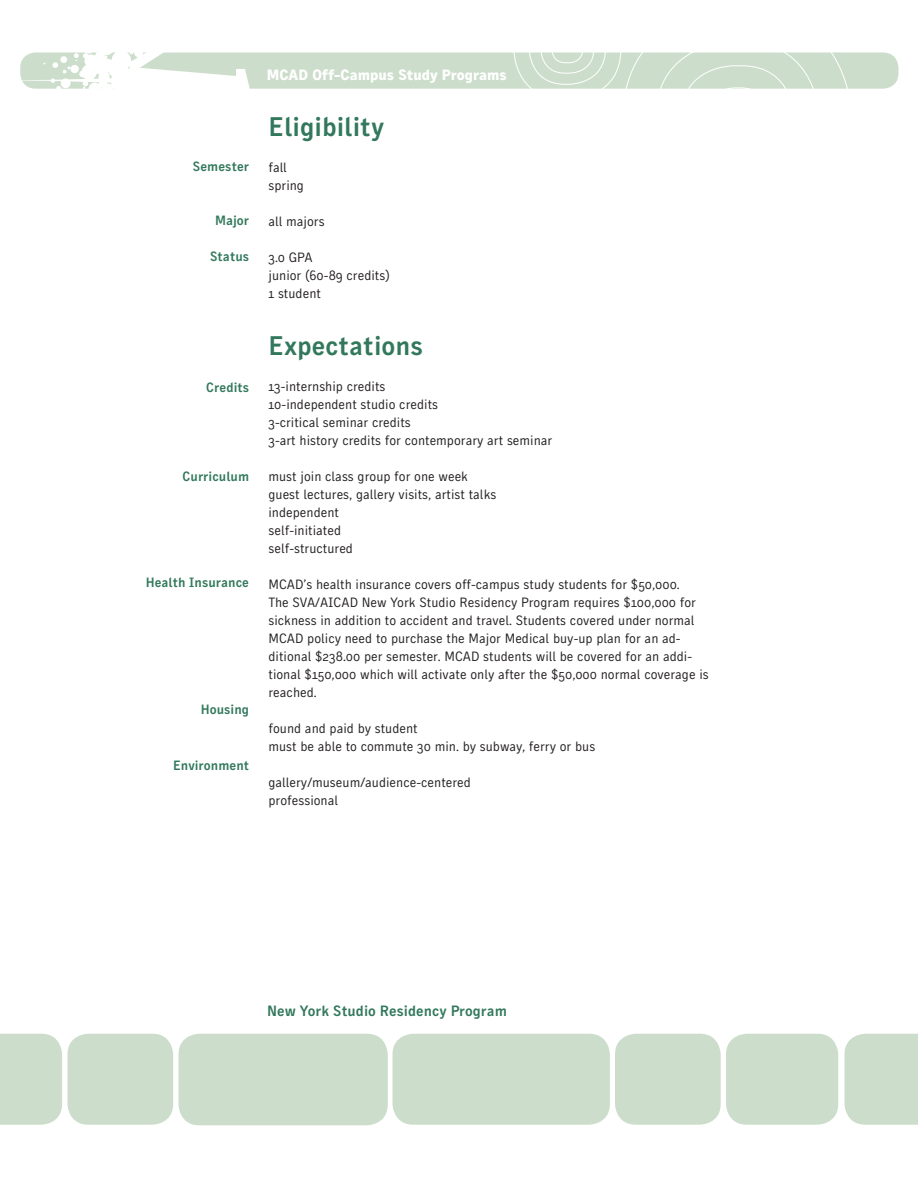
<style>
.page{position:relative;width:918px;height:1188px;background:#fff}
.page>*{position:absolute;margin:0;border:0;box-sizing:border-box;transform-origin:0 0}
.t1{font:700 27px "Spektro Gothic";color:#32785c}
.t2{font:700 15px "Spektro Gothic";color:#32785c}
.t3{font:900 15px "Spektro Gothic";color:#fff}
.t4{font:13.5px/18px "Spektro Gothic Regular OS";color:#231f20}
.t5{font:700 13.5px "Spektro Gothic";color:#32785c}
</style>
<div class="page">
<div style="left:20px;top:52px;width:878px;height:37px;background:#ccdecb;border-radius:15px"></div>
<svg style="left:20px;top:52px;width:230px;height:37px"></svg>
<div style="left:704px;top:88px;width:67px;height:62px;border:1px solid #fff;border-radius:30px"></div>
<svg style="left:514px;top:52px;width:107px;height:37px"></svg>
<div style="left:529px;top:12px;width:77px;height:72px;border:1px solid #fff;border-radius:36px"></div>
<div style="left:541px;top:23px;width:53px;height:50px;border:1px solid #fff;border-radius:24px"></div>
<div style="left:552px;top:34px;width:31px;height:29px;border:1px solid #fff;border-radius:14px"></div>
<div style="left:0;top:1034px;width:62px;height:91px;background:#ccdecb"></div>
<div style="left:67px;top:1034px;width:106px;height:91px;background:#ccdecb;border-radius:21px"></div>
<div style="left:392px;top:1034px;width:218px;height:91px;background:#ccdecb;border-radius:21px"></div>
<div style="left:845px;top:1034px;width:73px;height:91px;background:#ccdecb"></div>
<div style="left:726px;top:1034px;width:112px;height:91px;background:#ccdecb;border-radius:21px"></div>
<div style="left:179px;top:1034px;width:209px;height:91px;background:#ccdecb;border-radius:21px"></div>
<div style="left:615px;top:1034px;width:106px;height:91px;background:#ccdecb;border-radius:21px"></div>
<p class="t5" style="left:193px;top:159px;width:58px">Semester</p>
<p class="t5" style="left:215px;top:212px;width:36px">Major</p>
<p class="t5" style="left:210px;top:249px;width:41px">Status</p>
<p class="t5" style="left:206px;top:379px;width:44px">Credits</p>
<p class="t5" style="left:183px;top:469px;width:68px">Curriculum</p>
<p class="t5" style="left:146px;top:575px;width:105px">Health Insurance</p>
<p class="t5" style="left:201px;top:702px;width:50px">Housing</p>
<p class="t5" style="left:173px;top:757px;width:78px">Environment</p>
<p class="t3" style="left:267px;top:66px;width:242px">MCAD Off-Campus Study Programs</p>
<p class="t1" style="left:268px;top:111px;width:117px">Eligibility</p>
<p class="t4" style="left:268px;top:158px;width:20px">fall</p>
<p class="t4" style="left:268px;top:176px;width:37px">spring</p>
<p class="t4" style="left:268px;top:212px;width:58px">all majors</p>
<p class="t4" style="left:268px;top:248px;width:46px">3.0 GPA</p>
<p class="t4" style="left:268px;top:266px;width:123px">junior (60-89 credits)</p>
<p class="t4" style="left:268px;top:284px;width:54px">1 student</p>
<p class="t1" style="left:268px;top:330px;width:156px">Expectations</p>
<p class="t4" style="left:268px;top:377px;width:119px">13-internship credits</p>
<p class="t4" style="left:268px;top:395px;width:171px">10-independent studio credits</p>
<p class="t4" style="left:268px;top:413px;width:144px">3-critical seminar credits</p>
<p class="t4" style="left:268px;top:431px;width:285px">3-art history credits for contemporary art seminar</p>
<p class="t4" style="left:268px;top:467px;width:201px">must join class group for one week</p>
<p class="t4" style="left:268px;top:485px;width:229px">guest lectures, gallery visits, artist talks</p>
<p class="t4" style="left:268px;top:503px;width:72px">independent</p>
<p class="t4" style="left:268px;top:521px;width:74px">self-initiated</p>
<p class="t4" style="left:268px;top:539px;width:86px">self-structured</p>
<p class="t4" style="left:268px;top:575px;width:442px">MCAD’s health insurance covers off-campus study students for $50,000.<br>The SVA/AICAD New York Studio Residency Program requires $100,000 for sickness in addition to accident and travel. Students covered under normal MCAD policy need to purchase the Major Medical buy-up plan for an ad&shy;ditional $238.00 per semester. MCAD students will be covered for an addi&shy;tional $150,000 which will activate only after the $50,000 normal coverage is reached.</p>
<p class="t4" style="left:268px;top:719px;width:151px">found and paid by student</p>
<p class="t4" style="left:268px;top:737px;width:328px">must be able to commute 30 min. by subway, ferry or bus</p>
<p class="t4" style="left:268px;top:773px;width:204px">gallery/museum/audience-centered</p>
<p class="t4" style="left:268px;top:791px;width:71px">professional</p>
<p class="t2" style="left:267px;top:1002px;width:242px">New York Studio Residency Program</p>
</div>
